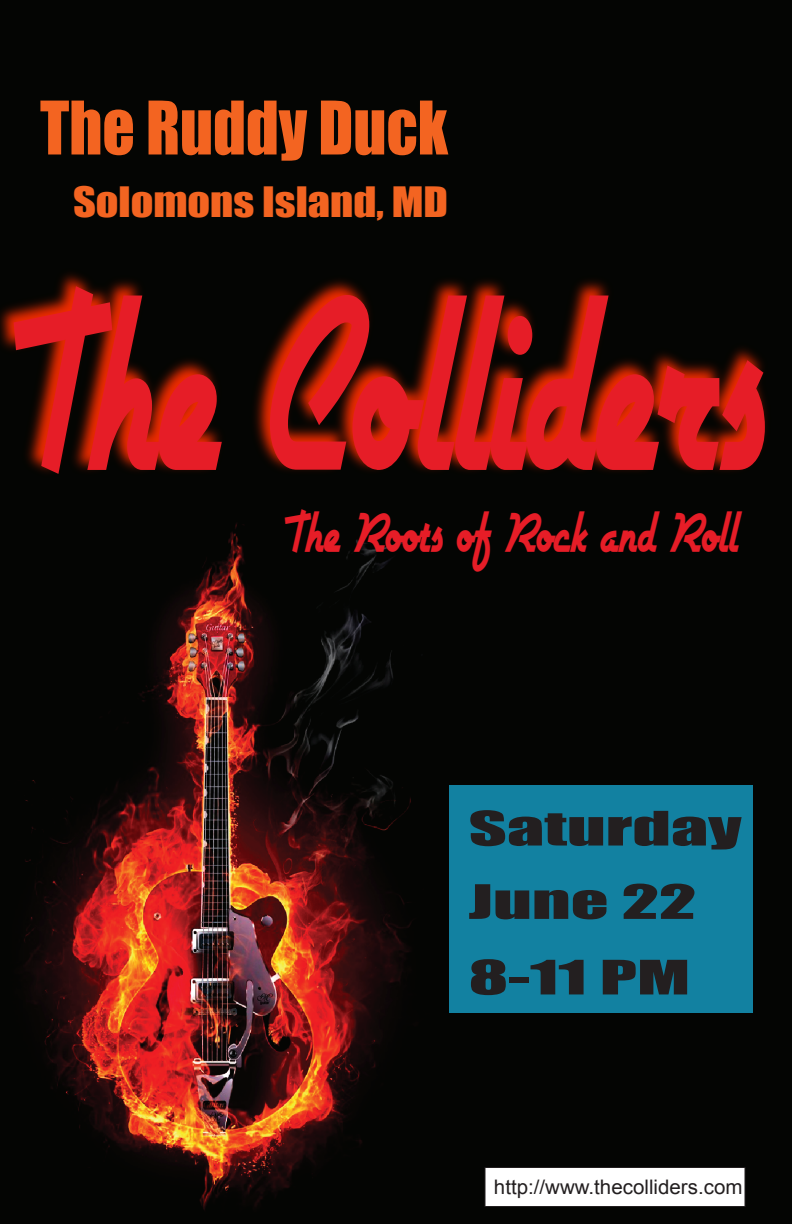
<style>
.page{position:relative;width:792px;height:1224px;background:#fff}
.page>*{position:absolute;margin:0;border:0;box-sizing:border-box;transform-origin:0 0}
.t1{font:283.6px "Airstream";color:#e61d27;scale:.64 1}
.t2{font:68.2px "Impact";color:#f36421;scale:.93 1}
.t3{font:65.9px "Airstream";color:#e61d27;scale:.73 1}
.t4{font:43.9px/74.5px "Impact";color:#231f20;scale:1.69 1}
.t5{font:38.5px "Impact";color:#f36421;scale:1.15 1}
.t6{font:20px "Arial";color:#231f20}
</style>
<div class="page">
<img style="left:0;top:0;width:792px;height:1224px">
<img style="left:0;top:222px;width:774px;height:341px">
<div style="left:449px;top:785px;width:304px;height:228px;background:#1281a1"></div>
<div style="left:484px;top:1167px;width:262px;height:40px;background:#fff;border:1px solid #231f20"></div>
<h2 class="t2" style="left:40px;top:75px;width:440px">The Ruddy Duck</h2>
<h3 class="t5" style="left:73px;top:172px;width:328px">Solomons Island, MD</h3>
<h1 class="t1" style="left:13px;top:250px;width:1178px">The Colliders</h1>
<h3 class="t3" style="left:285px;top:501px;width:623px">The Roots of Rock and Roll</h3>
<h3 class="t4" style="left:469px;top:790px;width:163px">Saturday<br>June 22<br>8-11 PM</h3>
<p class="t6" style="left:494px;top:1174px;width:250px">http://www.thecolliders.com</p>
</div>
